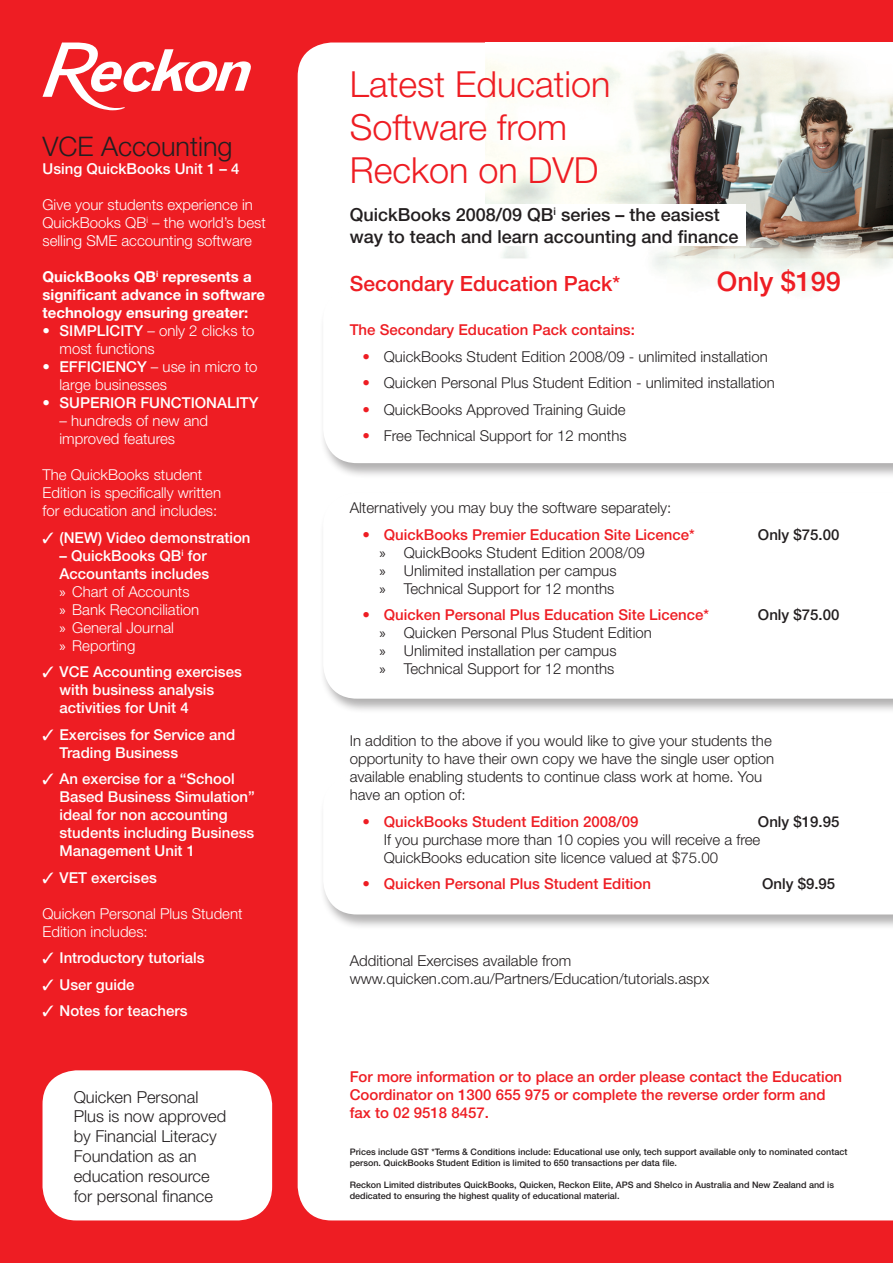
<style>
.page{position:relative;width:893px;height:1263px;background:#ee1d23}
.page>*{position:absolute;margin:0;border:0;box-sizing:border-box;transform-origin:0 0}
.Helvetica_Neue_Black{font:300 36px/43.2px "Helvetica Neue";color:#ee1d23}
.Helvetica_Neue_Black-2{font:300 27px "Helvetica Neue";color:#231f20}
.Red_Bold{font:500 27px "Helvetica Neue";color:#ee1d23}
.Red_Bold-2{font:500 21px "Helvetica Neue";color:#ee1d23}
.Helvetica_Neue_Black-3{font:500 18px/21.6px "Helvetica Neue";color:#231f20}
.Helvetica_Neue_Black-4{font:300 16.5px "Helvetica Neue";color:#231f20}
.Helvetica_Neue_Black-5{font:300 15px "Helvetica Neue";color:#231f20}
.Ticks{font:500 15px/18px "Helvetica Neue";color:#fff}
.Helvetica_Neue_White{font:300 15px/18px "Helvetica Neue";color:#fff}
.Bullets{font:300 15px "Helvetica Neue";color:#231f20}
.Red_bullets{font:300 15px "Helvetica Neue";color:#231f20}
.Red_Bold-3{font:500 15px/18px "Helvetica Neue";color:#ee1d23}
.Red_bullets-2{font:500 15px "Helvetica Neue";color:#ee1d23}
.oBullets{font:300 15px/18px "Helvetica Neue";color:#fff}
.Helvetica_Neue_White-2{font:700 15px/18px "Helvetica Neue";color:#fff}
.Bullets-2{font:300 15px "Helvetica Neue";color:#fff}
.Red_bullets-3{font:500 15px "Helvetica Neue";color:#231f20}
.Helvetica_Neue_White-3{font:500 15px "Helvetica Neue";color:#fff}
.oBullets-2{font:500 15px "Helvetica Neue";color:#fff}
.T_C{font:500 9px/10.8px "Helvetica Neue";color:#231f20}
.s1{font-weight:500}
.s2{font-weight:300}
.s3{font-family:"Quick Type Pi";font-weight:400}
.s4{font-family:"Myriad Pro";font-weight:400}
.s5{color:#ee1d23}
</style>
<div class="page">
<div style="left:298px;top:43px;width:595px;height:1177px;background:#fff"></div>
<div style="left:319px;top:286px;width:574px;height:199px;background:#231f20;opacity:.35"></div>
<div style="left:323px;top:287px;width:570px;height:176px;background:#fff"></div>
<div style="left:319px;top:491px;width:574px;height:229px;background:#231f20;opacity:.35"></div>
<div style="left:323px;top:492px;width:570px;height:207px;background:#fff"></div>
<div style="left:319px;top:773px;width:574px;height:163px;background:#231f20;opacity:.35"></div>
<div style="left:323px;top:774px;width:570px;height:140px;background:#fff"></div>
<img style="left:485px;top:43px;width:408px;height:257px">
<div style="left:350px;top:204px;width:396px;height:42px;background:#fff"></div>
<svg style="left:43px;top:43px;width:208px;height:67px"></svg>
<div style="left:43px;top:1070px;width:229px;height:150px;background:#fff;border-radius:34px"></div>
<p class="Helvetica_Neue_Black-2" style="left:43px;top:130px;width:192px">VCE Accounting</p>
<p class="Helvetica_Neue_White-3" style="left:43px;top:160px;width:199px">Using QuickBooks Unit 1 – 4</p>
<p class="Helvetica_Neue_White" style="left:43px;top:195px;width:225px">Give your students experience in<br>QuickBooks QB<sup>i</sup> – the world’s best selling SME accounting software</p>
<p class="Helvetica_Neue_White-2" style="left:43px;top:267px;width:224px">QuickBooks QB<sup>i</sup> represents a significant advance in software technology ensuring greater:</p>
<p class="oBullets" style="left:60px;top:321px;width:197px;text-indent:-17px">• <span class="s1">SIMPLICITY</span> – only 2 clicks to most functions</p>
<p class="oBullets" style="left:60px;top:357px;width:200px;text-indent:-17px">• <span class="s1">EFFICIENCY</span> – use in micro to large businesses</p>
<p class="oBullets-2" style="left:43px;top:394px;width:217px"><span class="s2">•</span> SUPERIOR FUNCTIONALITY</p>
<p class="oBullets" style="left:60px;top:411px;width:150px">– hundreds of new and improved features</p>
<p class="Helvetica_Neue_White" style="left:43px;top:465px;width:161px">The QuickBooks student</p>
<p class="Helvetica_Neue_White" style="left:43px;top:483px;width:180px">Edition is specifically written</p>
<p class="Helvetica_Neue_White" style="left:43px;top:501px;width:176px">for education and includes:</p>
<p class="Ticks" style="left:43px;top:528px;width:210px"><span class="s3">b</span> (NEW) Video demonstration</p>
<p class="Ticks" style="left:60px;top:546px;width:151px">– QuickBooks QB<sup>i</sup> for<br>Accountants includes</p>
<p class="Bullets-2" style="left:60px;top:582px;width:132px"><span class="s4">»</span> Chart of Accounts</p>
<p class="Bullets-2" style="left:60px;top:600px;width:141px"><span class="s4">»</span> Bank Reconciliation</p>
<p class="Bullets-2" style="left:60px;top:618px;width:116px"><span class="s4">»</span> General Journal</p>
<p class="Bullets-2" style="left:60px;top:636px;width:77px"><span class="s4">»</span> Reporting</p>
<p class="Ticks" style="left:60px;top:663px;width:184px;text-indent:-17px"><span class="s3">b</span> VCE Accounting exercises with business analysis activities for Unit 4</p>
<p class="Ticks" style="left:60px;top:725px;width:177px;text-indent:-17px"><span class="s3">b</span> Exercises for Service and<br>Trading Business</p>
<p class="Ticks" style="left:60px;top:770px;width:197px;text-indent:-17px"><span class="s3">b</span> An exercise for a “School<br>Based Business Simulation” ideal for non accounting students including Business<br>Management Unit 1</p>
<p class="Ticks" style="left:43px;top:868px;width:116px"><span class="s3">b</span> VET exercises</p>
<p class="Helvetica_Neue_White" style="left:43px;top:904px;width:202px">Quicken Personal Plus Student<br>Edition includes:</p>
<p class="Ticks" style="left:43px;top:949px;width:164px"><span class="s3">b</span> Introductory tutorials</p>
<p class="Ticks" style="left:43px;top:975px;width:94px"><span class="s3">b</span> User guide</p>
<p class="Ticks" style="left:43px;top:1002px;width:147px"><span class="s3">b</span> Notes for teachers</p>
<p class="Helvetica_Neue_Black-4" style="left:74px;top:1086px;width:126px">Quicken Personal</p>
<p class="Helvetica_Neue_Black-4" style="left:74px;top:1106px;width:154px">Plus is now approved</p>
<p class="Helvetica_Neue_Black-4" style="left:74px;top:1126px;width:145px">by Financial Literacy</p>
<p class="Helvetica_Neue_Black-4" style="left:74px;top:1146px;width:124px">Foundation as an</p>
<p class="Helvetica_Neue_Black-4" style="left:74px;top:1166px;width:138px">education resource</p>
<p class="Helvetica_Neue_Black-4" style="left:74px;top:1185px;width:141px">for personal finance</p>
<p class="Helvetica_Neue_Black" style="left:350px;top:61px;width:262px">Latest Education<br>Software from<br>Reckon on DVD</p>
<p class="Helvetica_Neue_Black-3" style="left:350px;top:204px;width:390px">QuickBooks 2008/09 QB<sup>i</sup> series – the easiest way to teach and learn accounting and finance</p>
<p class="Red_Bold-2" style="left:350px;top:271px;width:272px">Secondary Education Pack*</p>
<p class="Red_Bold" style="left:717px;top:265px;width:126px">Only $199</p>
<p class="Red_Bold-3" style="left:350px;top:321px;width:287px">The Secondary Education Pack contains:</p>
<p class="Red_bullets" style="left:362px;top:347px;width:407px"><span class="s5">•</span> QuickBooks Student Edition 2008/09 - unlimited installation</p>
<p class="Red_bullets" style="left:362px;top:374px;width:414px"><span class="s5">•</span> Quicken Personal Plus Student Edition - unlimited installation</p>
<p class="Red_bullets" style="left:362px;top:400px;width:265px"><span class="s5">•</span> QuickBooks Approved Training Guide</p>
<p class="Red_bullets" style="left:362px;top:427px;width:266px"><span class="s5">•</span> Free Technical Support for 12 months</p>
<p class="Helvetica_Neue_Black-5" style="left:350px;top:499px;width:323px">Alternatively you may buy the software separately:</p>
<p class="Red_bullets-2" style="left:362px;top:525px;width:334px">• QuickBooks Premier Education Site Licence*</p>
<p class="Red_bullets-3" style="left:758px;top:525px;width:83px">Only $75.00</p>
<p class="Bullets" style="left:379px;top:543px;width:267px"><span class="s4">»</span> QuickBooks Student Edition 2008/09</p>
<p class="Bullets" style="left:379px;top:561px;width:239px"><span class="s4">»</span> Unlimited installation per campus</p>
<p class="Bullets" style="left:379px;top:579px;width:236px"><span class="s4">»</span> Technical Support for 12 months</p>
<p class="Red_bullets-2" style="left:362px;top:606px;width:348px">• Quicken Personal Plus Education Site Licence*</p>
<p class="Red_bullets-3" style="left:758px;top:606px;width:83px">Only $75.00</p>
<p class="Bullets" style="left:379px;top:624px;width:274px"><span class="s4">»</span> Quicken Personal Plus Student Edition</p>
<p class="Bullets" style="left:379px;top:642px;width:239px"><span class="s4">»</span> Unlimited installation per campus</p>
<p class="Bullets" style="left:379px;top:660px;width:236px"><span class="s4">»</span> Technical Support for 12 months</p>
<p class="Helvetica_Neue_Black-5" style="left:350px;top:732px;width:424px">In addition to the above if you would like to give your students the</p>
<p class="Helvetica_Neue_Black-5" style="left:350px;top:750px;width:426px">opportunity to have their own copy we have the single user option</p>
<p class="Helvetica_Neue_Black-5" style="left:350px;top:768px;width:414px">available enabling students to continue class work at home. You</p>
<p class="Helvetica_Neue_Black-5" style="left:350px;top:786px;width:117px">have an option of:</p>
<p class="Red_bullets-2" style="left:362px;top:812px;width:278px">• QuickBooks Student Edition 2008/09</p>
<p class="Red_bullets-3" style="left:758px;top:812px;width:83px">Only $19.95</p>
<p class="Helvetica_Neue_Black-5" style="left:384px;top:830px;width:378px">If you purchase more than 10 copies you will receive a free</p>
<p class="Helvetica_Neue_Black-5" style="left:384px;top:848px;width:336px">QuickBooks education site licence valued at $75.00</p>
<p class="Red_bullets-2" style="left:362px;top:875px;width:290px">• Quicken Personal Plus Student Edition</p>
<p class="Red_bullets-3" style="left:762px;top:875px;width:75px">Only $9.95</p>
<p class="Helvetica_Neue_Black-5" style="left:350px;top:951px;width:223px">Additional Exercises available from</p>
<p class="Helvetica_Neue_Black-5" style="left:350px;top:969px;width:361px">www.quicken.com.au/Partners/Education/tutorials.aspx</p>
<p class="Red_Bold-3" style="left:350px;top:1068px;width:494px">For more information or to place an order please contact the Education<br>Coordinator on 1300 655 975 or complete the reverse order form and fax to 02 9518 8457.</p>
<p class="T_C" style="left:350px;top:1147px;width:499px">Prices include GST *Terms &amp; Conditions include: Educational use only, tech support available only to nominated contact person. QuickBooks Student Edition is limited to 650 transactions per data file.</p>
<p class="T_C" style="left:350px;top:1179px;width:486px">Reckon Limited distributes QuickBooks, Quicken, Reckon Elite, APS and Shelco in Australia and New Zealand and is dedicated to ensuring the highest quality of educational material.</p>
</div>
